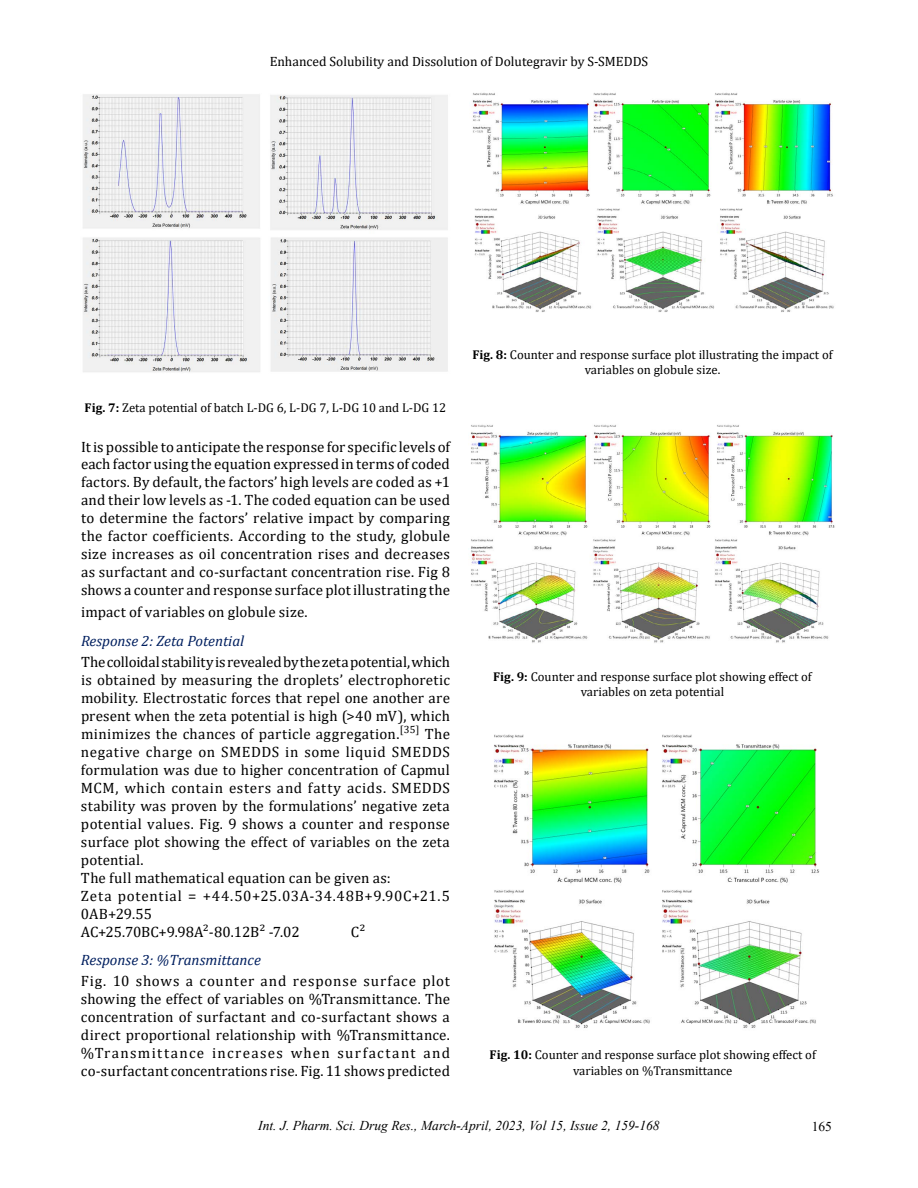
<style>
.page{position:relative;width:918px;height:1188px;background:#fff}
.page>*{position:absolute;margin:0;border:0;box-sizing:border-box;transform-origin:0 0}
.t1{font:15px/18px "Cambria";letter-spacing:.015em;color:#000;text-align:justify}
.t2{font:italic 15px "Cambria";color:#001f5f}
.t3{font:italic 13.5px "Times New Roman";color:#000}
.t4{font:13.5px "Cambria";color:#000}
.t5{font:13.5px "Times New Roman";color:#000}
.t6{font:12.75px/15.3px "Cambria";color:#000;text-align:center}
.s1{font-weight:700}
</style>
<div class="page">
<img style="left:83px;top:94px;width:365px;height:278px">
<img style="left:473px;top:92px;width:361px;height:220px">
<img style="left:471px;top:424px;width:364px;height:219px">
<img style="left:494px;top:734px;width:326px;height:294px">
<p class="t4" style="left:270px;top:54px;width:380px">Enhanced Solubility and Dissolution of Dolutegravir by S-SMEDDS</p>
<p class="t6" style="left:85px;top:400px;width:363px"><span class="s1">Fig. 7:</span> Zeta potential of batch L-DG 6, L-DG 7, L-DG 10 and L-DG 12</p>
<p class="t1" style="left:81px;top:438px;width:371px">It is possible to anticipate the response for specific levels of each factor using the equation expressed in terms of coded factors. By default, the factors’ high levels are coded as +1 and their low levels as -1. The coded equation can be used to determine the factors’ relative impact by comparing the factor coefficients. According to the study, globule size increases as oil concentration rises and decreases as surfactant and co-surfactant concentration rise. Fig 8 shows a counter and response surface plot illustrating the</p>
<p class="t1" style="left:81px;top:603px;width:228px">impact of variables on globule size.</p>
<p class="t2" style="left:81px;top:630px;width:165px">Response 2: Zeta Potential</p>
<p class="t1" style="left:81px;top:652px;width:371px;text-align:left">The colloidal stability is revealed by the zeta potential, which is obtained by measuring the droplets’ electrophoretic mobility. Electrostatic forces that repel one another are present when the zeta potential is high (&gt;40 mV), which minimizes the chances of particle aggregation.<sup>[35]</sup> The negative charge on SMEDDS in some liquid SMEDDS formulation was due to higher concentration of Capmul MCM, which contain esters and fatty acids. SMEDDS stability was proven by the formulations’ negative zeta potential values. Fig. 9 shows a counter and response surface plot showing the effect of variables on the zeta potential.<br>The full mathematical equation can be given as:<br>Zeta potential = +44.50+25.03A-34.48B+9.90C+21.5<br>0AB+29.55<br>AC+25.70BC+9.98A²-80.12B² -7.02</p>
<p class="t1" style="left:351px;top:922px;width:16px">C²</p>
<p class="t2" style="left:81px;top:949px;width:181px">Response 3: %Transmittance</p>
<p class="t1" style="left:81px;top:972px;width:371px">Fig. 10 shows a counter and response surface plot showing the effect of variables on %Transmittance. The concentration of surfactant and co-surfactant shows a direct proportional relationship with %Transmittance. %Transmittance increases when surfactant and co-surfactant concentrations rise. Fig. 11 shows predicted</p>
<p class="t6" style="left:472px;top:347px;width:362px"><span class="s1">Fig. 8:</span> Counter and response surface plot illustrating the impact of variables on globule size.</p>
<p class="t6" style="left:493px;top:669px;width:320px"><span class="s1">Fig. 9:</span> Counter and response surface plot showing effect of variables on zeta potential</p>
<p class="t6" style="left:490px;top:1047px;width:328px"><span class="s1">Fig. 10:</span> Counter and response surface plot showing effect of variables on %Transmittance</p>
<p class="t3" style="left:258px;top:1116px;width:403px">Int. J. Pharm. Sci. Drug Res., March-April, 2023, Vol 15, Issue 2, 159-168</p>
<p class="t5" style="left:812px;top:1117px;width:22px">165</p>
</div>
